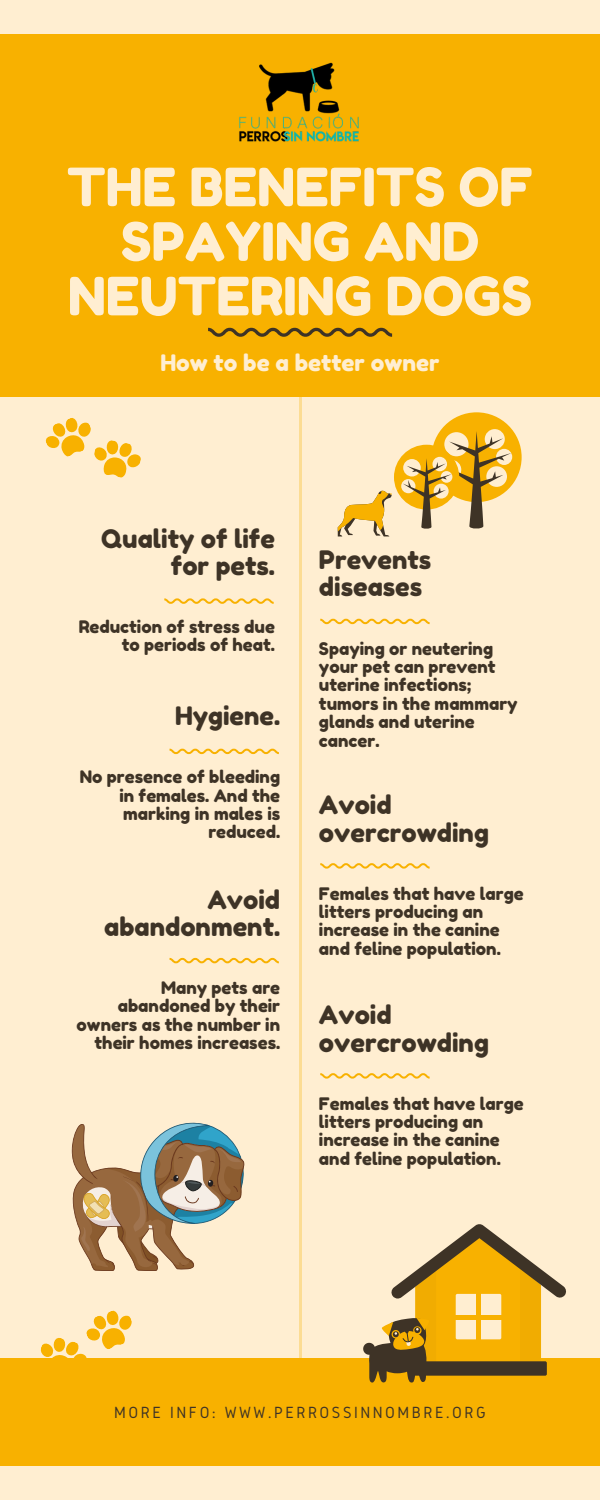
<style>
.page{position:relative;width:600px;height:1500px;background:#ffeed1}
.page>*{position:absolute;margin:0;border:0;box-sizing:border-box;transform-origin:0 0}
.t1{font:52.7px/54.5px "Fredoka One";color:#ffeed1;text-align:center}
.t2{font:25.5px/27.3px "Fredoka One";color:#3e3326}
.t3{font:22.7px "Fredoka One";color:#ffeed1}
.t4{font:17.3px/18.4px "Fredoka One";color:#3e3326;text-align:right}
.t5{font:16.8px "Gidole";letter-spacing:.15em;color:#3e3326}
</style>
<div class="page">
<hr style="left:299px;top:390px;width:3px;height:990px;background:#f8b100">
<div style="left:0;top:34px;width:600px;height:363px;background:#f8b100"></div>
<div style="left:0;top:1358px;width:600px;height:108px;background:#f8b100"></div>
<svg style="left:363px;top:1224px;width:203px;height:159px"></svg>
<div style="left:432px;top:412px;width:90px;height:90px;background:#f8b100;border-radius:50%"></div>
<svg style="left:485px;top:429px;width:20px;height:20px"></svg>
<div style="left:394px;top:445px;width:65px;height:65px;background:#f8b100;border-radius:50%"></div>
<svg style="left:401px;top:479px;width:14px;height:14px"></svg>
<svg style="left:403px;top:431px;width:108px;height:98px"></svg>
<svg style="left:338px;top:491px;width:54px;height:45px"></svg>
<svg style="left:45px;top:418px;width:96px;height:60px"></svg>
<svg style="left:40px;top:1310px;width:92px;height:48px"></svg>
<svg style="left:208px;top:328px;width:184px;height:9px"></svg>
<svg style="left:164px;top:598px;width:110px;height:6px"></svg>
<svg style="left:320px;top:619px;width:110px;height:5px"></svg>
<svg style="left:170px;top:749px;width:109px;height:5px"></svg>
<svg style="left:170px;top:958px;width:109px;height:5px"></svg>
<svg style="left:320px;top:863px;width:110px;height:6px"></svg>
<svg style="left:320px;top:1073px;width:110px;height:6px"></svg>
<svg style="left:71px;top:1122px;width:174px;height:149px"></svg>
<img style="left:239px;top:62px;width:120px;height:80px">
<p class="t1" style="left:67px;top:160px;width:467px">THE BENEFITS OF<br>SPAYING AND<br>NEUTERING DOGS</p>
<p class="t3" style="left:160px;top:349px;width:281px">How to be a better owner</p>
<p class="t2" style="left:101px;top:524px;width:175px;text-align:right">Quality of life for pets.</p>
<p class="t4" style="left:79px;top:617px;width:198px">Reduction of stress due to periods of heat.</p>
<p class="t2" style="left:175px;top:702px;width:107px">Hygiene.</p>
<p class="t4" style="left:80px;top:768px;width:202px">No presence of bleeding in females. And the marking in males is reduced.</p>
<p class="t2" style="left:104px;top:885px;width:177px;text-align:right">Avoid abandonment.</p>
<p class="t4" style="left:77px;top:978px;width:205px">Many pets are abandoned by their owners as the number in their homes increases.</p>
<p class="t2" style="left:319px;top:546px;width:114px">Prevents diseases</p>
<p class="t4" style="left:319px;top:639px;width:200px;text-align:left">Spaying or neutering your pet can prevent uterine infections; tumors in the mammary glands and uterine cancer.</p>
<p class="t2" style="left:319px;top:791px;width:171px">Avoid overcrowding</p>
<p class="t4" style="left:319px;top:884px;width:206px;text-align:left">Females that have large litters producing an increase in the canine and feline population.</p>
<p class="t2" style="left:319px;top:1001px;width:171px">Avoid overcrowding</p>
<p class="t4" style="left:319px;top:1094px;width:206px;text-align:left">Females that have large litters producing an increase in the canine and feline population.</p>
<p class="t5" style="left:114px;top:1403px;width:373px">MORE INFO: WWW.PERROSSINNOMBRE.ORG</p>
</div>
